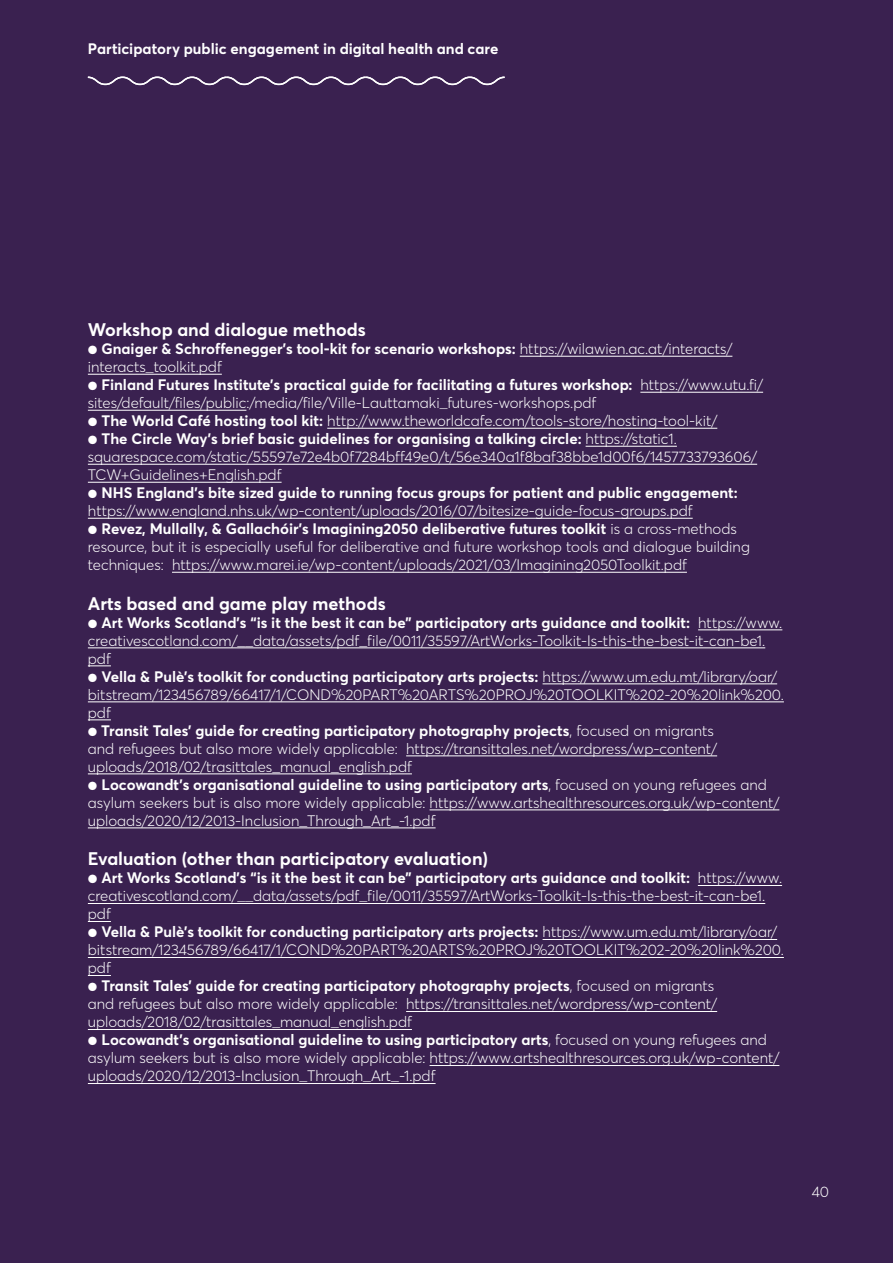
<style>
.page{position:relative;width:893px;height:1263px;background:#3a2150}
.page>*{position:absolute;margin:0;border:0;box-sizing:border-box;transform-origin:0 0}
.t1{font:700 18px "Averta";color:#fff}
.t2{font:300 15px/18px "Averta";color:#fff}
.t3{font:700 15px/18px "Averta";color:#fff}
.s1{font-weight:300}
.s2{font-weight:700}
</style>
<div class="page">
<svg style="left:87px;top:76px;width:418px;height:10px"></svg>
<hr style="left:520px;top:356px;width:212px;height:1px;background:#fff">
<hr style="left:88px;top:374px;width:134px;height:1px;background:#fff">
<hr style="left:640px;top:392px;width:123px;height:1px;background:#fff">
<hr style="left:88px;top:410px;width:158px;height:1px;background:#fff">
<hr style="left:327px;top:428px;width:390px;height:1px;background:#fff">
<hr style="left:586px;top:446px;width:91px;height:1px;background:#fff">
<hr style="left:88px;top:464px;width:669px;height:1px;background:#fff">
<hr style="left:88px;top:482px;width:194px;height:1px;background:#fff">
<hr style="left:88px;top:518px;width:605px;height:1px;background:#fff">
<hr style="left:172px;top:572px;width:515px;height:1px;background:#fff">
<hr style="left:698px;top:629px;width:84px;height:1px;background:#fff">
<hr style="left:88px;top:647px;width:677px;height:1px;background:#fff">
<svg style="left:88px;top:665px;width:23px;height:1px"></svg>
<hr style="left:543px;top:683px;width:234px;height:1px;background:#fff">
<hr style="left:88px;top:701px;width:696px;height:1px;background:#fff">
<svg style="left:88px;top:719px;width:23px;height:1px"></svg>
<hr style="left:406px;top:755px;width:311px;height:1px;background:#fff">
<hr style="left:88px;top:773px;width:324px;height:1px;background:#fff">
<hr style="left:430px;top:809px;width:349px;height:1px;background:#fff">
<hr style="left:88px;top:827px;width:348px;height:1px;background:#fff">
<hr style="left:698px;top:885px;width:84px;height:1px;background:#fff">
<hr style="left:88px;top:903px;width:677px;height:1px;background:#fff">
<svg style="left:88px;top:921px;width:23px;height:1px"></svg>
<hr style="left:543px;top:939px;width:234px;height:1px;background:#fff">
<hr style="left:88px;top:957px;width:696px;height:1px;background:#fff">
<svg style="left:88px;top:975px;width:23px;height:1px"></svg>
<hr style="left:406px;top:1011px;width:311px;height:1px;background:#fff">
<hr style="left:88px;top:1029px;width:324px;height:1px;background:#fff">
<hr style="left:430px;top:1065px;width:349px;height:1px;background:#fff">
<hr style="left:88px;top:1083px;width:348px;height:1px;background:#fff">
<p class="t3" style="left:88px;top:39px;width:412px">Participatory public engagement in digital health and care</p>
<p class="t1" style="left:88px;top:317px;width:279px">Workshop and dialogue methods</p>
<p class="t3" style="left:88px;top:339px;width:646px">● Gnaiger &amp; Schroffenegger’s tool-kit for scenario workshops: <span class="s1">https://wilawien.ac.at/interacts/ interacts_toolkit.pdf</span></p>
<p class="t2" style="left:88px;top:375px;width:677px"><span class="s2">● Finland Futures Institute’s practical guide for facilitating a futures workshop:</span> https://www.utu.fi/ sites/default/files/public:/media/file/Ville-Lauttamaki_futures-workshops.pdf</p>
<p class="t2" style="left:88px;top:411px;width:631px"><span class="s2">● The World Café hosting tool kit:</span> http://www.theworldcafe.com/tools-store/hosting-tool-kit/</p>
<p class="t2" style="left:88px;top:429px;width:671px"><span class="s2">● The Circle Way’s brief basic guidelines for organising a talking circle:</span> https://static1. squarespace.com/static/55597e72e4b0f7284bff49e0/t/56e340a1f8baf38bbe1d00f6/1457733793606/<br>TCW+Guidelines+English.pdf</p>
<p class="t2" style="left:88px;top:483px;width:651px">● <span class="s2">NHS England’s bite sized guide to running focus groups for patient and public engagement: </span>https://www.england.nhs.uk/wp-content/uploads/2016/07/bitesize-guide-focus-groups.pdf</p>
<p class="t2" style="left:88px;top:519px;width:663px">● <span class="s2">Revez, Mullally, &amp; Gallachóir’s Imagining2050 deliberative futures toolkit</span> is a cross-methods resource, but it is especially useful for deliberative and future workshop tools and dialogue building techniques: https://www.marei.ie/wp-content/uploads/2021/03/Imagining2050Toolkit.pdf</p>
<p class="t1" style="left:88px;top:590px;width:299px">Arts based and game play methods</p>
<p class="t2" style="left:88px;top:613px;width:696px"><span class="s2">● Art Works Scotland’s “is it the best it can be” participatory arts guidance and toolkit:</span> https://www. creativescotland.com/__data/assets/pdf_file/0011/35597/ArtWorks-Toolkit-Is-this-the-best-it-can-be1. pdf</p>
<p class="t2" style="left:88px;top:667px;width:697px">● <span class="s2">Vella &amp; Pulè’s toolkit for conducting participatory arts projects:</span> https://www.um.edu.mt/library/oar/ bitstream/123456789/66417/1/COND%20PART%20ARTS%20PROJ%20TOOLKIT%202-20%20link%200. pdf</p>
<p class="t2" style="left:88px;top:721px;width:631px">● <span class="s2">Transit Tales’ guide for creating participatory photography projects</span>, focused on migrants and refugees but also more widely applicable: https://transittales.net/wordpress/wp-content/ uploads/2018/02/trasittales_manual_english.pdf</p>
<p class="t2" style="left:88px;top:775px;width:693px">● <span class="s2">Locowandt’s organisational guideline to using participatory arts</span>, focused on young refugees and asylum seekers but is also more widely applicable: https://www.artshealthresources.org.uk/wp-content/ uploads/2020/12/2013-Inclusion_Through_Art_-1.pdf</p>
<p class="t1" style="left:88px;top:846px;width:402px">Evaluation (other than participatory evaluation)</p>
<p class="t2" style="left:88px;top:868px;width:696px"><span class="s2">● Art Works Scotland’s “is it the best it can be” participatory arts guidance and toolkit:</span> https://www. creativescotland.com/__data/assets/pdf_file/0011/35597/ArtWorks-Toolkit-Is-this-the-best-it-can-be1. pdf</p>
<p class="t2" style="left:88px;top:922px;width:697px">● <span class="s2">Vella &amp; Pulè’s toolkit for conducting participatory arts projects:</span> https://www.um.edu.mt/library/oar/ bitstream/123456789/66417/1/COND%20PART%20ARTS%20PROJ%20TOOLKIT%202-20%20link%200. pdf</p>
<p class="t2" style="left:88px;top:976px;width:631px">● <span class="s2">Transit Tales’ guide for creating participatory photography projects</span>, focused on migrants and refugees but also more widely applicable: https://transittales.net/wordpress/wp-content/ uploads/2018/02/trasittales_manual_english.pdf</p>
<p class="t2" style="left:88px;top:1030px;width:693px">● <span class="s2">Locowandt’s organisational guideline to using participatory arts</span>, focused on young refugees and asylum seekers but is also more widely applicable: https://www.artshealthresources.org.uk/wp-content/ uploads/2020/12/2013-Inclusion_Through_Art_-1.pdf</p>
<p class="t2" style="left:812px;top:1182px;width:19px">40</p>
</div>
